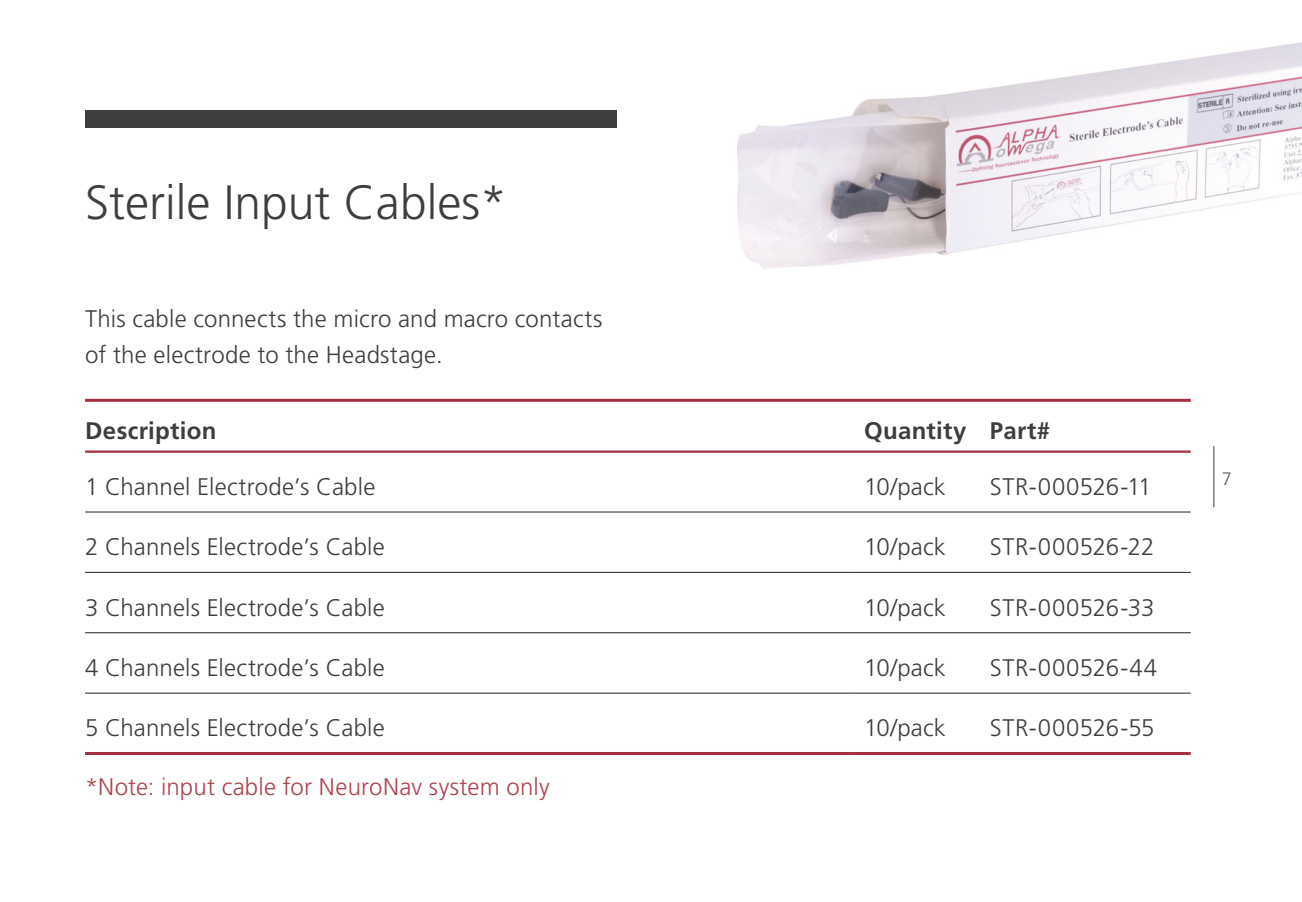
<style>
.page{position:relative;width:1302px;height:902px;background:#fff}
.page>*{position:absolute;margin:0;border:0;box-sizing:border-box;transform-origin:0 0}
.t1{font:300 48px "Frutiger LT";color:#3e3e3f}
.t2{font:300 24px/36px "Frutiger LT";letter-spacing:.01em;color:#3e3e3f}
.t3{font:300 24px "Frutiger LT";letter-spacing:.01em;color:#ac444c}
.t4{font:700 24px "Frutiger LT";letter-spacing:.015em;color:#3e3e3f}
.t5{font:300 18px "Frutiger LT";color:#57585a}
</style>
<div class="page">
<div style="left:85px;top:110px;width:532px;height:17px;background:#3e3e3f"></div>
<hr style="left:85px;top:511px;width:766px;height:1px;background:#231f20">
<hr style="left:851px;top:511px;width:126px;height:1px;background:#231f20">
<hr style="left:977px;top:511px;width:213px;height:1px;background:#231f20">
<hr style="left:85px;top:572px;width:766px;height:1px;background:#231f20">
<hr style="left:851px;top:572px;width:126px;height:1px;background:#231f20">
<hr style="left:977px;top:572px;width:213px;height:1px;background:#231f20">
<hr style="left:85px;top:632px;width:766px;height:1px;background:#231f20">
<hr style="left:851px;top:632px;width:126px;height:1px;background:#231f20">
<hr style="left:977px;top:632px;width:213px;height:1px;background:#231f20">
<hr style="left:85px;top:399px;width:766px;height:3px;background:#a52e41">
<hr style="left:851px;top:399px;width:126px;height:3px;background:#a52e41">
<hr style="left:977px;top:399px;width:213px;height:3px;background:#a52e41">
<hr style="left:85px;top:450px;width:766px;height:2px;background:#a52e41">
<hr style="left:851px;top:450px;width:126px;height:2px;background:#a52e41">
<hr style="left:977px;top:450px;width:213px;height:2px;background:#a52e41">
<hr style="left:85px;top:692px;width:766px;height:1px;background:#231f20">
<hr style="left:851px;top:692px;width:126px;height:1px;background:#231f20">
<hr style="left:977px;top:692px;width:213px;height:1px;background:#231f20">
<hr style="left:85px;top:751px;width:766px;height:3px;background:#a52e41">
<hr style="left:851px;top:751px;width:126px;height:3px;background:#a52e41">
<hr style="left:977px;top:751px;width:213px;height:3px;background:#a52e41">
<hr style="left:1213px;top:446px;width:1px;height:61px;background:#3e3e3f">
<img style="left:737px;top:43px;width:564px;height:226px">
<h1 class="t1" style="left:85px;top:175px;width:423px">Sterile Input Cables*</h1>
<p class="t2" style="left:85px;top:301px;width:519px">This cable connects the micro and macro contacts of the electrode to the Headstage.</p>
<p class="t4" style="left:85px;top:416px;width:133px">Description</p>
<p class="t4" style="left:863px;top:416px;width:188px">Quantity Part#</p>
<p class="t2" style="left:85px;top:469px;width:292px">1 Channel Electrode’s Cable</p>
<p class="t2" style="left:863px;top:469px;width:83px">10/pack</p>
<p class="t2" style="left:989px;top:469px;width:163px">STR-000526-11</p>
<p class="t2" style="left:85px;top:529px;width:301px">2 Channels Electrode’s Cable</p>
<p class="t2" style="left:863px;top:529px;width:83px">10/pack</p>
<p class="t2" style="left:989px;top:529px;width:166px">STR-000526-22</p>
<p class="t2" style="left:85px;top:589px;width:301px">3 Channels Electrode’s Cable</p>
<p class="t2" style="left:863px;top:589px;width:83px">10/pack</p>
<p class="t2" style="left:989px;top:589px;width:166px">STR-000526-33</p>
<p class="t2" style="left:85px;top:650px;width:301px">4 Channels Electrode’s Cable</p>
<p class="t2" style="left:863px;top:650px;width:83px">10/pack</p>
<p class="t2" style="left:989px;top:650px;width:169px">STR-000526-44</p>
<p class="t2" style="left:85px;top:709px;width:301px">5 Channels Electrode’s Cable</p>
<p class="t2" style="left:863px;top:709px;width:83px">10/pack</p>
<p class="t2" style="left:989px;top:709px;width:166px">STR-000526-55</p>
<p class="t3" style="left:85px;top:773px;width:466px">*Note: input cable for NeuroNav system only</p>
<p class="t5" style="left:1221px;top:468px;width:12px">7</p>
</div>
